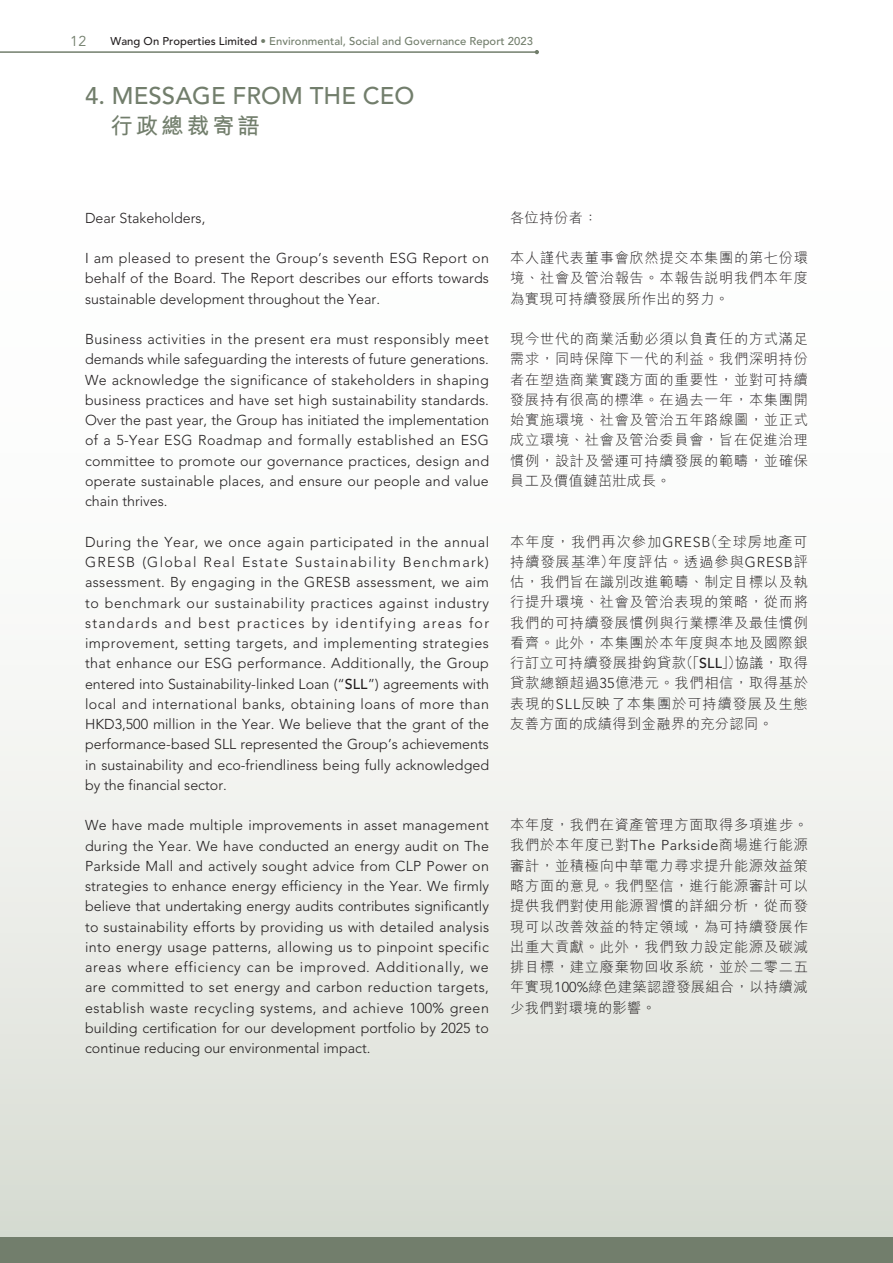
<style>
.page{position:relative;width:893px;height:1263px;background:#fff}
.page>*{position:absolute;margin:0;border:0;box-sizing:border-box;transform-origin:0 0}
.t1{font:500 24px "Avenir LT Std";letter-spacing:.005em;color:#727e6c}
.t2{font:700 22.5px "M Hei HK";letter-spacing:.13em;color:#727e6c}
.t3{font:300 14.25px/20.2px "Avenir LT Std";color:#231f20;text-align:justify}
.t4{font:300 14.25px/20.2px "M Hei HK";letter-spacing:.045em;color:#231f20;text-align:justify}
.t5{font:14.25px "Avenir LT Std";color:#727e6c}
.t6{font:500 11.25px "Avenir LT Std";letter-spacing:.005em;color:#727e6c}
.s1{color:#231f20}
.s2{font-weight:500}
.s3{font-family:"Avenir LT Std"}
.s4{font-family:"Avenir LT Std";font-weight:500}
</style>
<div class="page">
<div style="left:0;top:0;width:893px;height:1263px;background:linear-gradient(to bottom,#fff,#dee2da)"></div>
<svg style="left:535px;top:50px;width:4px;height:4px"></svg>
<hr style="left:0;top:51px;width:537px;height:2px;background:#727e6c">
<div style="left:0;top:1237px;width:893px;height:26px;background:#727e6c"></div>
<p class="t5" style="left:70px;top:33px;width:18px">12</p>
<p class="t6" style="left:111px;top:35px;width:424px"><span class="s1">Wang On Properties Limited</span> • Environmental, Social and Governance Report 2023</p>
<h1 class="t1" style="left:85px;top:82px;width:331px">4. MESSAGE FROM THE CEO</h1>
<h2 class="t2" style="left:111px;top:110px;width:151px">行政總裁寄語</h2>
<p class="t3" style="left:85px;top:208px;width:122px">Dear Stakeholders,</p>
<p class="t3" style="left:85px;top:248px;width:405px">I am pleased to present the Group’s seventh ESG Report on behalf of the Board. The Report describes our efforts towards sustainable development throughout the Year.</p>
<p class="t3" style="left:85px;top:329px;width:406px">Business activities in the present era must responsibly meet demands while safeguarding the interests of future generations.<br>We acknowledge the significance of stakeholders in shaping business practices and have set high sustainability standards.<br>Over the past year, the Group has initiated the implementation of a 5-Year ESG Roadmap and formally established an ESG committee to promote our governance practices, design and operate sustainable places, and ensure our people and value chain thrives.</p>
<p class="t3" style="left:85px;top:532px;width:406px">During the Year, we once again participated in the annual GRESB (Global Real Estate Sustainability Benchmark) assessment. By engaging in the GRESB assessment, we aim to benchmark our sustainability practices against industry standards and best practices by identifying areas for improvement, setting targets, and implementing strategies that enhance our ESG performance. Additionally, the Group entered into Sustainability-linked Loan (“<span class="s2">SLL</span>”) agreements with local and international banks, obtaining loans of more than HKD3,500 million in the Year. We believe that the grant of the performance-based SLL represented the Group’s achievements in sustainability and eco-friendliness being fully acknowledged by the financial sector.</p>
<p class="t3" style="left:85px;top:815px;width:406px">We have made multiple improvements in asset management during the Year. We have conducted an energy audit on The Parkside Mall and actively sought advice from CLP Power on strategies to enhance energy efficiency in the Year. We firmly believe that undertaking energy audits contributes significantly to sustainability efforts by providing us with detailed analysis into energy usage patterns, allowing us to pinpoint specific areas where efficiency can be improved. Additionally, we are committed to set energy and carbon reduction targets, establish waste recycling systems, and achieve 100% green building certification for our development portfolio by 2025 to continue reducing our environmental impact.</p>
<p class="t4" style="left:510px;top:207px;width:89px">各位持份者：</p>
<p class="t4" style="left:510px;top:248px;width:299px">本人謹代表董事會欣然提交本集團的第七份環境、社會及管治報告。本報告說明我們本年度為實現可持續發展所作出的努力。</p>
<p class="t4" style="left:510px;top:329px;width:299px">現今世代的商業活動必須以負責任的方式滿足需求，同時保障下一代的利益。我們深明持份者在塑造商業實踐方面的重要性，並對可持續發展持有很高的標準。在過去一年，本集團開始實施環境、社會及管治五年路線圖，並正式成立環境、社會及管治委員會，旨在促進治理慣例，設計及營運可持續發展的範疇，並確保員工及價值鏈茁壯成長。</p>
<p class="t4" style="left:510px;top:531px;width:299px">本年度，我們再次參加<span class="s3">GRESB</span>（全球房地產可持續發展基準）年度評估。透過參與<span class="s3">GRESB</span>評估，我們旨在識別改進範疇、制定目標以及執行提升環境、社會及管治表現的策略，從而將我們的可持續發展慣例與行業標準及最佳慣例看齊。此外，本集團於本年度與本地及國際銀行訂立可持續發展掛鈎貸款（「<span class="s4">SLL</span>」）協議，取得貸款總額超過<span class="s3">35</span>億港元。我們相信，取得基於表現的<span class="s3">SLL</span>反映了本集團於可持續發展及生態友善方面的成績得到金融界的充分認同。</p>
<p class="t4" style="left:510px;top:815px;width:299px">本年度，我們在資產管理方面取得多項進步。我們於本年度已對<span class="s3">The Parkside</span>商場進行能源審計，並積極向中華電力尋求提升能源效益策略方面的意見。我們堅信，進行能源審計可以提供我們對使用能源習慣的詳細分析，從而發現可以改善效益的特定領域，為可持續發展作出重大貢獻。此外，我們致力設定能源及碳減排目標，建立廢棄物回收系統，並於二零二五年實現<span class="s3">100%</span>綠色建築認證發展組合，以持續減少我們對環境的影響。</p>
</div>
